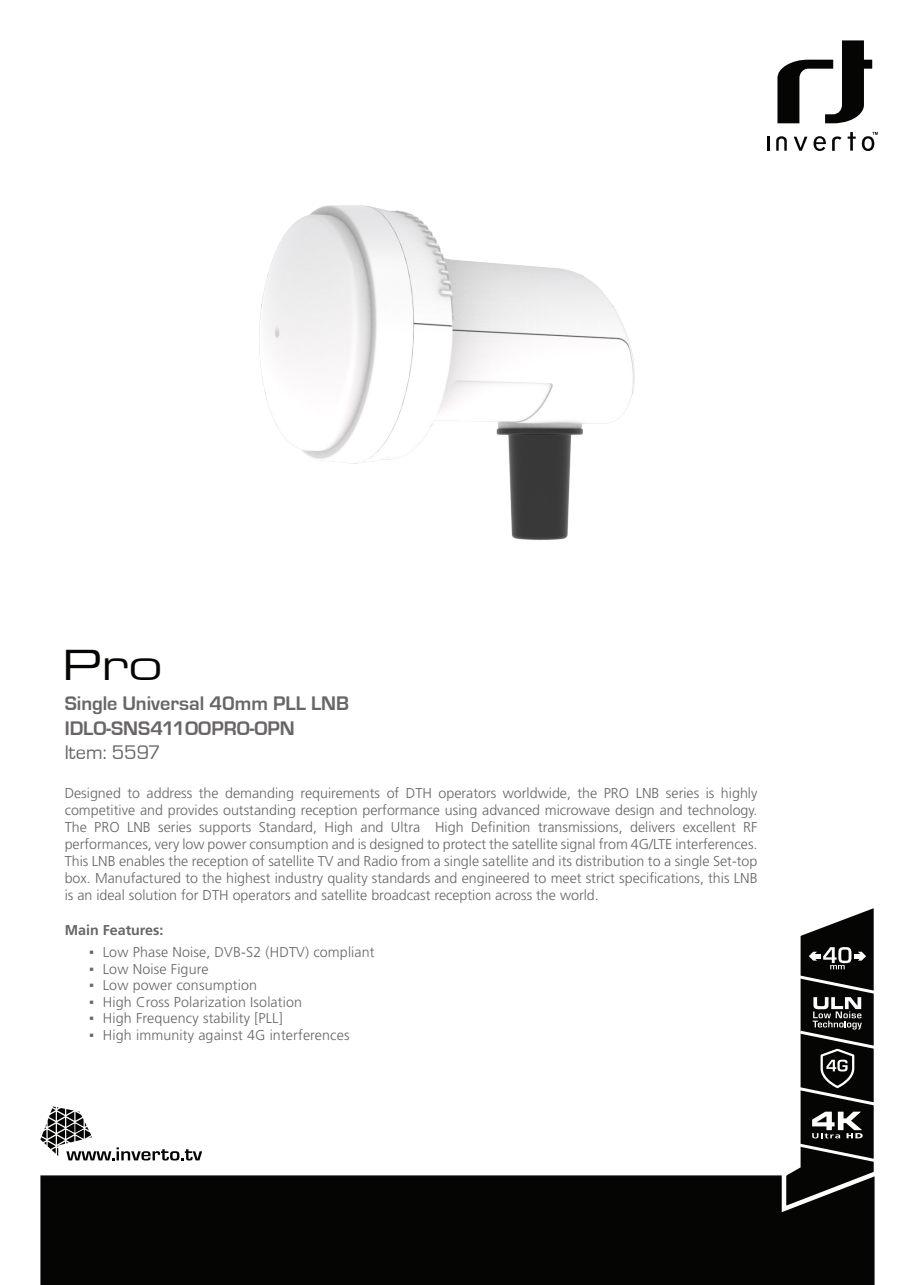
<style>
.page{position:relative;width:915px;height:1285px;background:#fff}
.page>*{position:absolute;margin:0;border:0;box-sizing:border-box;transform-origin:0 0}
.t1{font:42px "Eurostile Extended Two";color:#050604}
.t2{font:700 20.25px/24.3px "Eurostile T";color:#686565}
.t3{font:20.25px "Eurostile T";color:#686565}
.t4{font:300 14.25px/17.1px "Frutiger";color:#686565}
.t5{font:700 14.25px "Frutiger";color:#686565}
.t6{font:14.25px "Arial";color:#686565}
</style>
<div class="page">
<svg style="left:777px;top:40px;width:94px;height:83px"></svg>
<svg style="left:847px;top:132px;width:8px;height:19px"></svg>
<hr style="left:766px;top:137px;width:3px;height:14px;background:#050604">
<svg style="left:794px;top:137px;width:13px;height:14px"></svg>
<svg style="left:813px;top:136px;width:12px;height:15px"></svg>
<svg style="left:861px;top:132px;width:16px;height:19px"></svg>
<svg style="left:832px;top:136px;width:9px;height:15px"></svg>
<svg style="left:776px;top:136px;width:10px;height:15px"></svg>
<div style="left:40px;top:1175px;width:834px;height:109px;background:#050604;border:2px solid #050604"></div>
<svg style="left:40px;top:1106px;width:162px;height:54px"></svg>
<img style="left:259px;top:205px;width:376px;height:335px">
<svg style="left:777px;top:908px;width:98px;height:307px"></svg>
<h1 class="t1" style="left:62px;top:635px;width:102px">Pro</h1>
<h2 class="t2" style="left:65px;top:691px;width:286px">Single Universal 40mm PLL LNB<br>IDLO-SNS411OOPRO-OPN</h2>
<h2 class="t3" style="left:65px;top:741px;width:97px">Item: 5597</h2>
<p class="t4" style="left:386px;top:784px;width:14px">of</p>
<p class="t4" style="left:65px;top:784px;width:58px">Designed</p>
<p class="t4" style="left:65px;top:801px;width:694px">competitive and provides outstanding reception performance using advanced microwave design and technology.</p>
<p class="t4" style="left:743px;top:818px;width:16px">RF</p>
<p class="t4" style="left:147px;top:784px;width:47px">address</p>
<p class="t4" style="left:199px;top:784px;width:21px">the</p>
<p class="t4" style="left:225px;top:784px;width:70px">demanding</p>
<p class="t4" style="left:502px;top:784px;width:70px">worldwide,</p>
<p class="t4" style="left:577px;top:784px;width:21px">the</p>
<p class="t4" style="left:720px;top:784px;width:38px">highly</p>
<p class="t4" style="left:300px;top:784px;width:81px">requirements</p>
<p class="t4" style="left:665px;top:784px;width:35px">series</p>
<p class="t4" style="left:705px;top:784px;width:10px">is</p>
<p class="t4" style="left:603px;top:784px;width:27px">PRO</p>
<p class="t4" style="left:405px;top:784px;width:28px">DTH</p>
<p class="t4" style="left:635px;top:784px;width:25px">LNB</p>
<p class="t4" style="left:127px;top:784px;width:14px">to</p>
<p class="t4" style="left:438px;top:784px;width:59px">operators</p>
<p class="t4" style="left:471px;top:818px;width:61px">Definition</p>
<p class="t4" style="left:65px;top:818px;width:694px">The<br>performances, very low power consumption and is designed to protect the satellite signal from G4 /LTE interferences.<br>This LNB enables the reception of satellite TV and Radio from a single satellite and its distribution to a single Set-top box. Manufactured to the highest industry quality standards and engineered to meet strict specifications, this LNB is an ideal solution for DTH operators and satellite broadcast reception across the world.</p>
<p class="t5" style="left:65px;top:921px;width:100px">Main Features:</p>
<p class="t4" style="left:103px;top:943px;width:273px">Low Phase Noise, DVB 2S- (HDTV) compliant</p>
<p class="t4" style="left:259px;top:818px;width:60px">Standard,</p>
<p class="t4" style="left:324px;top:818px;width:30px">High</p>
<p class="t4" style="left:360px;top:818px;width:24px">and</p>
<p class="t4" style="left:391px;top:818px;width:31px">Ultra</p>
<p class="t4" style="left:435px;top:818px;width:30px">High</p>
<p class="t4" style="left:630px;top:818px;width:47px">delivers</p>
<p class="t4" style="left:682px;top:818px;width:55px">excellent</p>
<p class="t4" style="left:158px;top:818px;width:35px">series</p>
<p class="t4" style="left:538px;top:818px;width:86px">transmissions,</p>
<p class="t4" style="left:94px;top:818px;width:27px">PRO</p>
<p class="t4" style="left:127px;top:818px;width:25px">LNB</p>
<p class="t4" style="left:199px;top:818px;width:54px">supports</p>
<p class="t6" style="left:89px;top:942px;width:7px">▪</p>
<p class="t6" style="left:89px;top:958px;width:7px">▪</p>
<p class="t4" style="left:103px;top:959px;width:107px">Low Noise Figure</p>
<p class="t6" style="left:89px;top:975px;width:7px">▪</p>
<p class="t4" style="left:103px;top:976px;width:156px">Low power consumption</p>
<p class="t6" style="left:89px;top:991px;width:7px">▪</p>
<p class="t4" style="left:103px;top:992px;width:201px">High Cross Polarization Isolation</p>
<p class="t6" style="left:89px;top:1008px;width:7px">▪</p>
<p class="t4" style="left:103px;top:1009px;width:181px">High Frequency stability [PLL[</p>
<p class="t6" style="left:89px;top:1024px;width:7px">▪</p>
<p class="t4" style="left:103px;top:1025px;width:248px">High immunity against G4 interferences</p>
</div>
